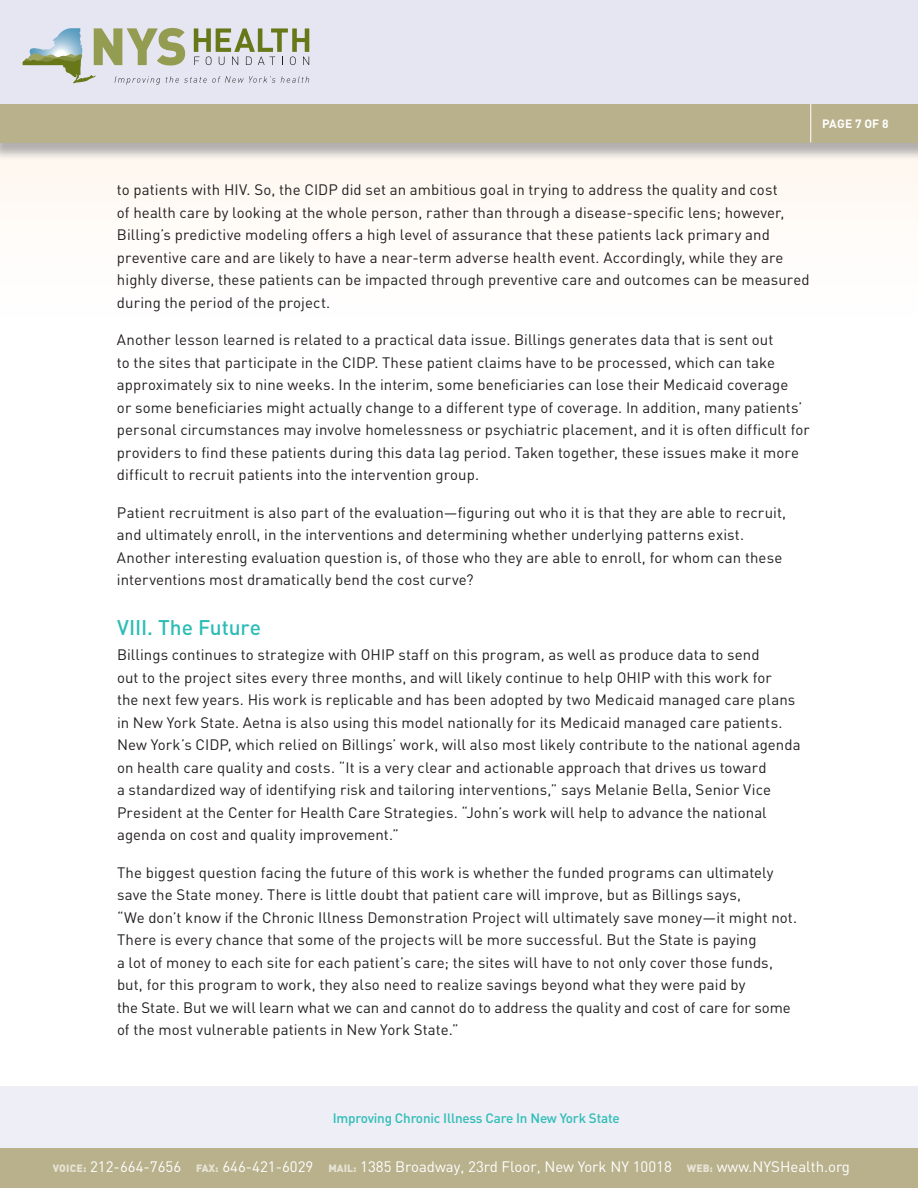
<style>
.page{position:relative;width:918px;height:1188px;background:#fff}
.page>*{position:absolute;margin:0;border:0;box-sizing:border-box;transform-origin:0 0}
.t1{font:500 21px "DIN";letter-spacing:-.005em;color:#2ebdb6}
.t2{font:15px/22.5px "DIN";letter-spacing:.005em;color:#231f20}
.t3{font:15px "DIN";color:#fff}
.t4{font:500 13.5px "DIN";letter-spacing:-.015em;color:#2ebdb6}
.t5{font:700 12px "DIN";color:#fff}
.s1{font-weight:900;font-size:10.5px;color:#e7e3d5}
</style>
<div class="page">
<div style="left:0;top:0;width:918px;height:106px;background:#e5e6f2"></div>
<div style="left:0;top:142px;width:918px;height:224px;background:#fffdfb"></div>
<div style="left:0;top:1086px;width:918px;height:102px;background:#edeef6"></div>
<div style="left:0;top:106px;width:918px;height:55px;background:#999;opacity:.75"></div>
<div style="left:0;top:104px;width:918px;height:38px;background:#b9b18c"></div>
<hr style="left:810px;top:104px;width:1px;height:39px;background:#fff">
<div style="left:0;top:1148px;width:918px;height:40px;background:#b9b18c"></div>
<svg style="left:23px;top:28px;width:286px;height:57px"></svg>
<p class="t5" style="left:822px;top:116px;width:68px">PAGE 7 OF 8</p>
<p class="t2" style="left:117px;top:179px;width:694px">to patients with HIV. So, the CIDP did set an ambitious goal in trying to address the quality and cost<br>of health care by looking at the whole person, rather than through a disease-specific lens; however, Billing’s predictive modeling offers a high level of assurance that these patients lack primary and preventive care and are likely to have a near-term adverse health event. Accordingly, while they are highly diverse, these patients can be impacted through preventive care and outcomes can be measured during the period of the project.</p>
<p class="t2" style="left:117px;top:329px;width:694px">Another lesson learned is related to a practical data issue. Billings generates data that is sent out<br>to the sites that participate in the CIDP. These patient claims have to be processed, which can take approximately six to nine weeks. In the interim, some beneficiaries can lose their Medicaid coverage<br>or some beneficiaries might actually change to a different type of coverage. In addition, many patients’ personal circumstances may involve homelessness or psychiatric placement, and it is often difficult for providers to find these patients during this data lag period. Taken together, these issues make it more difficult to recruit patients into the intervention group.</p>
<p class="t2" style="left:117px;top:501px;width:671px">Patient recruitment is also part of the evaluation—figuring out who it is that they are able to recruit, and ultimately enroll, in the interventions and determining whether underlying patterns exist.<br>Another interesting evaluation question is, of those who they are able to enroll, for whom can these interventions most dramatically bend the cost curve?</p>
<h1 class="t1" style="left:117px;top:613px;width:146px">VIII. The Future</h1>
<p class="t2" style="left:117px;top:644px;width:685px">Billings continues to strategize with OHIP staff on this program, as well as produce data to send<br>out to the project sites every three months, and will likely continue to help OHIP with this work for<br>the next few years. His work is replicable and has been adopted by two Medicaid managed care plans in New York State. Aetna is also using this model nationally for its Medicaid managed care patients.<br>New York’s CIDP, which relied on Billings’ work, will also most likely contribute to the national agenda on health care quality and costs. “It is a very clear and actionable approach that drives us toward<br>a standardized way of identifying risk and tailoring interventions,” says Melanie Bella, Senior Vice President at the Center for Health Care Strategies. “John’s work will help to advance the national agenda on cost and quality improvement.”</p>
<p class="t2" style="left:117px;top:861px;width:682px">The biggest question facing the future of this work is whether the funded programs can ultimately save the State money. There is little doubt that patient care will improve, but as Billings says,<br>“We don’t know if the Chronic Illness Demonstration Project will ultimately save money—it might not.<br>There is every chance that some of the projects will be more successful. But the State is paying<br>a lot of money to each site for each patient’s care; the sites will have to not only cover those funds, but, for this program to work, they also need to realize savings beyond what they were paid by<br>the State. But we will learn what we can and cannot do to address the quality and cost of care for some of the most vulnerable patients in New York State.”</p>
<p class="t4" style="left:333px;top:1109px;width:288px">Improving Chronic Illness Care In New York State</p>
<p class="t3" style="left:53px;top:1158px;width:799px"><span class="s1">VOICE:</span> 212-664-7656 <span class="s1">FAX:</span> 646-421-6029 <span class="s1">MAIL:</span> 1385 Broadway, 23rd Floor, New York NY 10018 <span class="s1">WEB:</span> www.NYSHealth.org</p>
</div>
